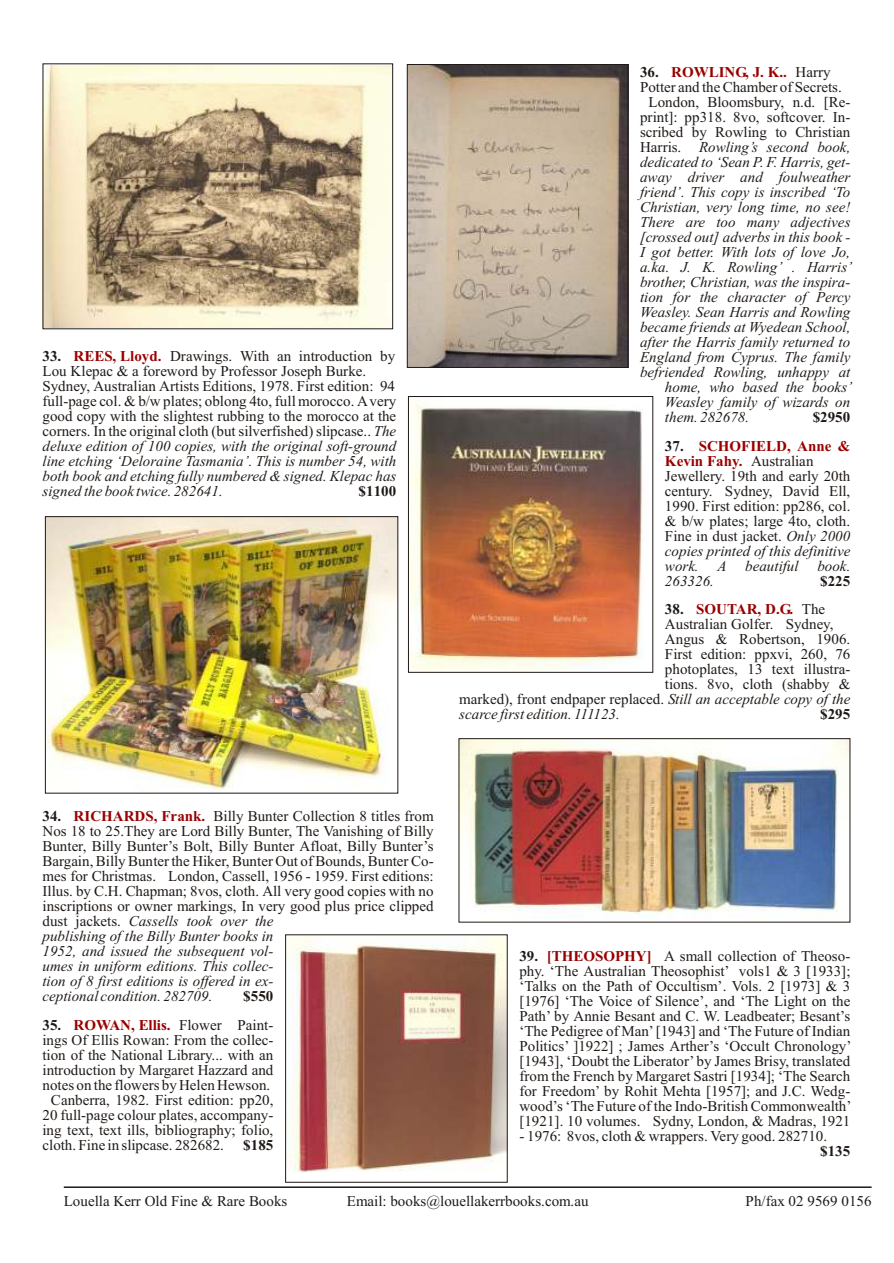
<style>
.page{position:relative;width:894px;height:1263px;background:#fff}
.page>*{position:absolute;margin:0;border:0;box-sizing:border-box;transform-origin:0 0}
.t1{font:15px/15px "Times New Roman";letter-spacing:.005em;color:#1f1a17}
.t2{font:italic 15px "Times New Roman";letter-spacing:.005em;color:#1f1a17}
.t3{font:700 15px "Times New Roman";color:#900}
.t4{font:700 15px "Times New Roman";letter-spacing:.005em;color:#1f1a17}
.s1{font-weight:700}
.s2{font-weight:700;color:#900}
.s3{font-style:italic}
.s4{color:#1f1a17}
.s5{font-weight:400;color:#1f1a17}
.s6{font-style:normal}
</style>
<div class="page">
<hr style="left:64px;top:1186px;width:808px;height:2px;background:#1f1a17">
<img style="left:410px;top:398px;width:233px;height:272px">
<div style="left:408px;top:396px;width:245px;height:276px;border:1px solid #1f1a17"></div>
<img style="left:47px;top:518px;width:349px;height:272px">
<div style="left:45px;top:516px;width:353px;height:277px;border:1px solid #1f1a17"></div>
<img style="left:287px;top:937px;width:218px;height:235px">
<img style="left:461px;top:740px;width:387px;height:180px">
<div style="left:459px;top:738px;width:391px;height:184px;border:1px solid #1f1a17"></div>
<img style="left:409px;top:66px;width:217px;height:300px">
<div style="left:407px;top:64px;width:221px;height:304px;border:1px solid #1f1a17"></div>
<img style="left:45px;top:66px;width:346px;height:261px">
<p class="t1" style="left:43px;top:350px;width:355px"><span class="s1">33.</span> <span class="s2">REES, Lloyd.</span> Draw ings. With an in tro duc tion by Lou Klepac &amp; a fore word by Pro fes sor Jo seph Burke.<br>Syd ney, Aus tra lian Art ists Edi tions, 1978. First edi tion: 94 full-page col. &amp; b/w plates; ob long 4to, full mo rocco. A very good copy with the slight est rub bing to the mo rocco at the cor ners. In the orig i nal cloth (but silverfished) slipcase.. <span class="s3">The de luxe edi tion of 100 cop ies, with the orig i nal soft-ground line etch ing ‘Deloraine Tas ma nia’. This is num ber 54, with both book and etch ing fully num bered &amp; signed. Klepac has signed the book twice. 282641.</span></p>
<p class="t4" style="left:359px;top:486px;width:39px">$1100</p>
<p class="t3" style="left:640px;top:67px;width:192px"><span class="s4">36.</span> ROWLING, J. K.. <span class="s5">Harry</span></p>
<p class="t1" style="left:640px;top:81px;width:203px">Pot ter and the Cham ber of Se crets.</p>
<p class="t1" style="left:649px;top:96px;width:203px">Lon don, Blooms bury, n.d. [Re -</p>
<p class="t1" style="left:640px;top:111px;width:212px">print]: pp318. 8vo, softcover. In -</p>
<p class="t1" style="left:640px;top:126px;width:212px">scribed by Rowling to Chris tian</p>
<p class="t2" style="left:640px;top:142px;width:212px"><span class="s6">Har ris.</span> Rowling’s second book,</p>
<p class="t2" style="left:640px;top:157px;width:212px">ded i cated to ‘Sean P. F. Har ris, get-</p>
<p class="t2" style="left:640px;top:172px;width:212px">away driver and foulweather</p>
<p class="t2" style="left:640px;top:187px;width:212px">friend’. This copy is in scribed ‘To</p>
<p class="t2" style="left:640px;top:202px;width:212px">Chris tian, very long time, no see!</p>
<p class="t2" style="left:640px;top:217px;width:212px">There are too many ad jectives</p>
<p class="t2" style="left:640px;top:232px;width:212px">[crossed out] ad verbs in this book -</p>
<p class="t2" style="left:640px;top:247px;width:212px">I got better. With lots of love Jo,</p>
<p class="t2" style="left:640px;top:262px;width:213px">a.ka. J. K. Rowling’ . Har ris’</p>
<p class="t2" style="left:640px;top:277px;width:212px">brother, Chris tian, was the in spi ra -</p>
<p class="t2" style="left:640px;top:292px;width:212px">tion for the charac ter of Percy</p>
<p class="t2" style="left:640px;top:307px;width:212px">Weasley. Sean Har ris and Rowling</p>
<p class="t2" style="left:640px;top:322px;width:212px">be came friends at Wyedean School,</p>
<p class="t2" style="left:640px;top:337px;width:212px">af ter the Har ris fam ily re turned to</p>
<p class="t2" style="left:640px;top:352px;width:212px">Eng land from Cy prus. The fam ily</p>
<p class="t2" style="left:640px;top:367px;width:212px">be friended Rowling, un happy at</p>
<p class="t2" style="left:665px;top:382px;width:189px">home, who based the books’</p>
<p class="t2" style="left:665px;top:397px;width:187px">Weasley family of wizards on</p>
<p class="t2" style="left:665px;top:412px;width:86px">them. 282678.</p>
<p class="t4" style="left:813px;top:412px;width:39px">$2950</p>
<p class="t1" style="left:665px;top:440px;width:187px"><span class="s1">37.</span> <span class="s2">SCHOFIELD, Anne &amp;<br>Kevin Fahy.</span> Aus tra lian<br>Jewel lery. 19th and early 20th cen tury. Syd ney, Da vid Ell,<br>1990. First edi tion: pp286, col. &amp; b/w plates; large 4to, cloth.<br>Fine in dust jacket. <span class="s3">Only 2000 copies printed of this de fin i tive work.</span></p>
<p class="t2" style="left:718px;top:561px;width:134px">A beau tiful book.</p>
<p class="t2" style="left:665px;top:576px;width:51px">263326.</p>
<p class="t4" style="left:820px;top:576px;width:32px">$225</p>
<p class="t3" style="left:665px;top:604px;width:162px"><span class="s4">38.</span> SOUTAR, D.G. <span class="s5">The</span></p>
<p class="t1" style="left:665px;top:618px;width:170px">Aus tra lian Golfer. Syd ney,</p>
<p class="t1" style="left:665px;top:633px;width:187px">An gus &amp; Rob ert son, 1906.</p>
<p class="t1" style="left:665px;top:648px;width:187px">First edition: ppxvi, 260, 76</p>
<p class="t1" style="left:665px;top:663px;width:187px">photoplates, 13 text il lus tra-</p>
<p class="t1" style="left:665px;top:678px;width:187px">tions. 8vo, cloth (shabby &amp;</p>
<p class="t1" style="left:459px;top:693px;width:393px">marked), front endpaper replaced. <span class="s3">Still an ac ceptable copy of the</span></p>
<p class="t2" style="left:459px;top:709px;width:162px">scarce first edition. 111123.</p>
<p class="t4" style="left:820px;top:709px;width:32px">$295</p>
<p class="t1" style="left:43px;top:810px;width:393px"><span class="s1">34.</span> <span class="s2">RICH ARDS, Frank.</span> Billy Bunter Col lec tion 8 ti tles from Nos 18 to 25.They are Lord Billy Bunter, The Van ish ing of Billy Bunter, Billy Bunter’s Bolt, Billy Bunter Afloat, Billy Bunter’s Bargain, Billy Bunter the Hiker, Bunter Out of Bounds, Bunter Co - mes for Christ mas. Lon don, Cassell, 1956 - 1959. First edi tions:<br>Illus. by C.H. Chap man; 8vos, cloth. All very good cop ies with no in scrip tions or owner mark ings, In very good plus price clipped dust jack ets. <span class="s3">Cassells took over the<br>pub lish ing of the Billy Bunter books in<br>1952, and issued the sub se quent vol -<br>umes in uni form edi tions. This collec-<br>tion of 8 first edi tions is of fered in ex -<br>cep tional con di tion. 282709.</span></p>
<p class="t4" style="left:243px;top:991px;width:32px">$550</p>
<p class="t3" style="left:43px;top:1020px;width:232px"><span class="s4">35.</span> RO WAN, Ellis. <span class="s5">Flower Paint -</span></p>
<p class="t1" style="left:43px;top:1034px;width:232px">ings Of Ellis Rowan: From the col lec -</p>
<p class="t1" style="left:43px;top:1049px;width:232px">tion of the Na tional Li brary... with an</p>
<p class="t1" style="left:43px;top:1064px;width:232px">in tro duc tion by Mar ga ret Hazzard and</p>
<p class="t1" style="left:43px;top:1079px;width:229px">notes on the flow ers by Helen Hewson.</p>
<p class="t1" style="left:51px;top:1094px;width:224px">Can berra, 1982. First edi tion: pp20,</p>
<p class="t1" style="left:43px;top:1109px;width:232px">20 full-page col our plates, ac compa ny -</p>
<p class="t1" style="left:43px;top:1124px;width:232px">ing text, text ills, bibli ogra phy; fo lio,</p>
<p class="t1" style="left:43px;top:1139px;width:183px">cloth. Fine in slipcase. 282682.</p>
<p class="t4" style="left:243px;top:1140px;width:32px">$185</p>
<p class="t1" style="left:519px;top:950px;width:334px;text-align:justify"><span class="s1">39.</span> <span class="s2">[THE OS O PHY]</span> A small col lection of The os o - phy. ‘The Australian Theos o phist’ vols1 &amp; 3 [1933]; ‘Talks on the Path of Oc cultism’. Vols. 2 [1973] &amp; 3 [1976] ‘The Voice of Si lence’, and ‘The Light on the Path’ by An nie Besant and C. W. Lead beat er; Besant’s ‘The Ped i gree of Man’ [1943] and ‘The Fu ture of In dian Pol i tics’ ]1922] ; James Arther’s ‘Oc cult Chro nol ogy’ [1943], ‘Doubt the Lib er a tor’ by James Brisy, trans lated from the French by Marga ret Sastri [1934]; ‘The Search for Freedom’ by Rohit Mehta [1957]; and J.C. Wedg - wood’s ‘The Fu ture of the Indo-Brit ish Common wealth’ [1921]. 10 volumes. Sydny, Lon don, &amp; Ma dras, 1921</p>
<p class="t1" style="left:519px;top:1130px;width:309px">- 1976: 8vos, cloth &amp; wrap pers. Very good. 282710.</p>
<p class="t4" style="left:820px;top:1146px;width:32px">$135</p>
<p class="t1" style="left:64px;top:1194px;width:225px">Louella Kerr Old Fine &amp; Rare Books</p>
<p class="t1" style="left:347px;top:1194px;width:243px">Email: books@louellakerrbooks.com.au</p>
<p class="t1" style="left:746px;top:1194px;width:127px">Ph/fax 02 9569 0156</p>
</div>
